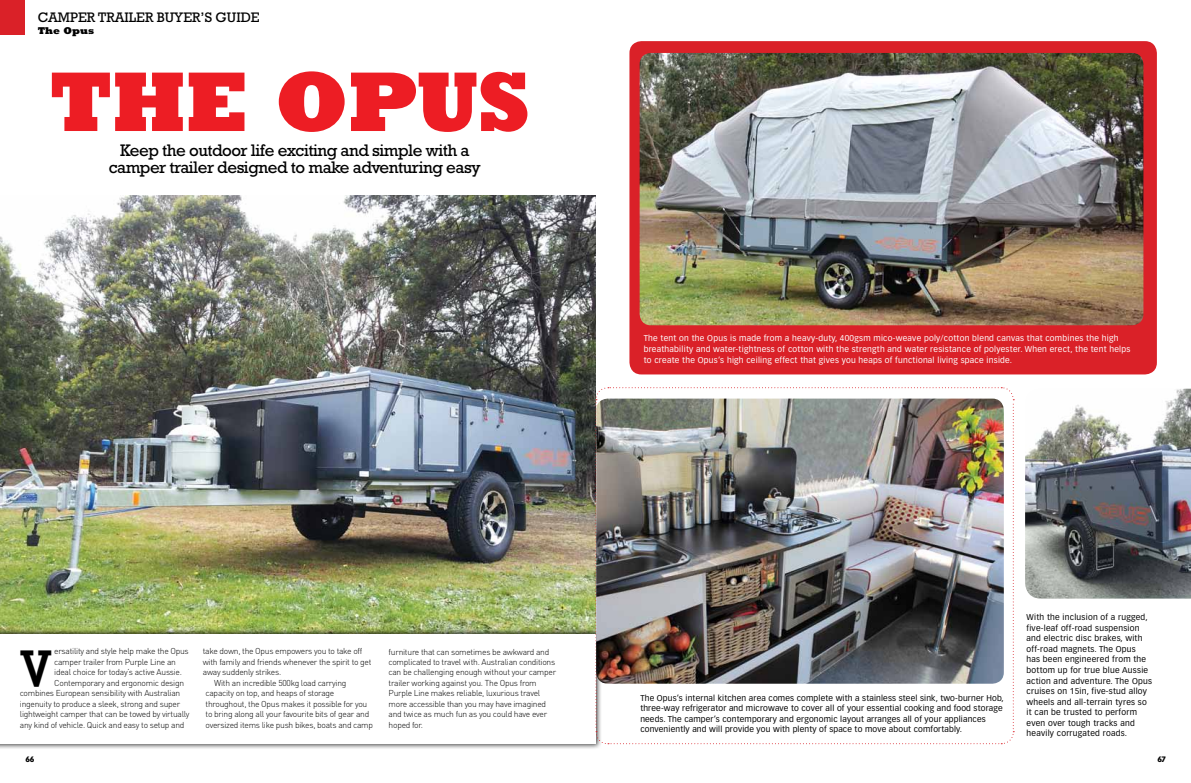
<style>
.page{position:relative;width:1191px;height:783px;background:#fff}
.page>*{position:absolute;margin:0;border:0;box-sizing:border-box;transform-origin:0 0}
.t1{font:800 86px "Rockwell";letter-spacing:-.02em;color:#ed1d24}
.t2{font:700 49.3px "Stymie BT";color:#000}
.t3{font:17px/17px "Rockwell";letter-spacing:-.03em;color:#000;text-align:center}
.t4{font:14px "Rockwell";color:#000}
.t5{font:800 10px "Rockwell";color:#000}
.t6{font:300 8.5px/10.5px "DIN";letter-spacing:-.03em;color:#000}
.t7{font:8.2px/10.5px "Vectora LH";letter-spacing:.02em;color:#000}
.t8{font:8.2px/10.5px "Vectora LH";letter-spacing:.03em;color:#fff}
.t9{font:900 7.7px "Vectora LH";color:#000}
</style>
<div class="page">
<img style="left:0;top:196px;width:595px;height:431px">
<div style="left:0;top:627px;width:601px;height:122px;background:#000;opacity:.75"></div>
<div style="left:0;top:634px;width:595px;height:109px;background:#fff"></div>
<div style="left:629px;top:41px;width:527px;height:333px;background:#da2128;border-radius:12px"></div>
<img style="left:639px;top:53px;width:504px;height:272px">
<svg style="left:595px;top:386px;width:419px;height:358px"></svg>
<img style="left:596px;top:398px;width:407px;height:285px">
<img style="left:1025px;top:388px;width:166px;height:210px">
<div style="left:0;top:0;width:25px;height:34px;background:#da2128"></div>
<h3 class="t4" style="left:38px;top:9px;width:223px">CAMPER TRAILER BUYER’S GUIDE</h3>
<p class="t5" style="left:38px;top:25px;width:58px">The Opus</p>
<h1 class="t1" style="left:49px;top:48px;width:484px">THE OPUS</h1>
<h3 class="t3" style="left:109px;top:142px;width:373px">Keep the outdoor life exciting and simple with a camper trailer designed to make adventuring easy</h3>
<p class="t8" style="left:643px;top:333px;width:488px">The tent on the Opus is made from a heavy-duty, 400gsm mico-weave poly/cotton blend canvas that combines the high breathability and water-tightness of cotton with the strength and water resistance of polyester. When erect, the tent helps to create the Opus’s high ceiling effect that gives you heaps of functional living space inside.</p>
<h2 class="t2" style="left:20px;top:638px;width:34px">V</h2>
<p class="t6" style="left:54px;top:646px;width:136px">ersatility and style help make the Opus</p>
<p class="t6" style="left:54px;top:656px;width:123px">camper trailer from Purple Line an</p>
<p class="t6" style="left:54px;top:667px;width:129px">ideal choice for today’s active Aussie.</p>
<p class="t6" style="left:54px;top:677px;width:131px">Contemporary and ergonomic design</p>
<p class="t6" style="left:20px;top:688px;width:162px">combines European sensibility with Australian</p>
<p class="t6" style="left:20px;top:698px;width:162px">ingenuity to produce a sleek, strong and super</p>
<p class="t6" style="left:20px;top:708px;width:171px">lightweight camper that can be towed by virtually</p>
<p class="t6" style="left:20px;top:719px;width:166px">any kind of vehicle. Quick and easy to setup and</p>
<p class="t6" style="left:203px;top:646px;width:161px">take down, the Opus empowers you to take off</p>
<p class="t6" style="left:203px;top:656px;width:170px">with family and friends whenever the spirit to get</p>
<p class="t6" style="left:203px;top:667px;width:80px">away suddenly strikes.</p>
<p class="t6" style="left:214px;top:677px;width:134px">With an incredible 500kg load carrying</p>
<p class="t6" style="left:206px;top:688px;width:130px">capacity on top, and heaps of storage</p>
<p class="t6" style="left:206px;top:698px;width:163px">throughout, the Opus makes it possible for you</p>
<p class="t6" style="left:206px;top:709px;width:165px">to bring along all your favourite bits of gear and</p>
<p class="t6" style="left:206px;top:719px;width:169px">oversized items like push bikes, boats and camp</p>
<p class="t6" style="left:388px;top:646px;width:169px">furniture that can sometimes be awkward and complicated to travel with. Australian conditions can be challenging enough without your camper trailer working against you. The Opus from Purple Line makes reliable, luxurious travel more accessible than you may have imagined and twice as much fun as you could have ever hoped for.</p>
<p class="t7" style="left:640px;top:692px;width:365px">The Opus’s internal kitchen area comes complete with a stainless steel sink, two-burner Hob, three-way refrigerator and microwave to cover all of your essential cooking and food storage needs. The camper’s contemporary and ergonomic layout arranges all of your appliances conveniently and will provide you with plenty of space to move about comfortably.</p>
<p class="t7" style="left:1026px;top:612px;width:127px">With the inclusion of a rugged, five-leaf off-road suspension and electric disc brakes, with off-road magnets. The Opus<br>has been engineered from the bottom up for true blue Aussie action and adventure. The Opus cruises on 15in, five-stud alloy wheels and all-terrain tyres so it can be trusted to perform even over tough tracks and heavily corrugated roads.</p>
<p class="t9" style="left:26px;top:754px;width:10px">66</p>
<p class="t9" style="left:1157px;top:754px;width:10px">67</p>
</div>
